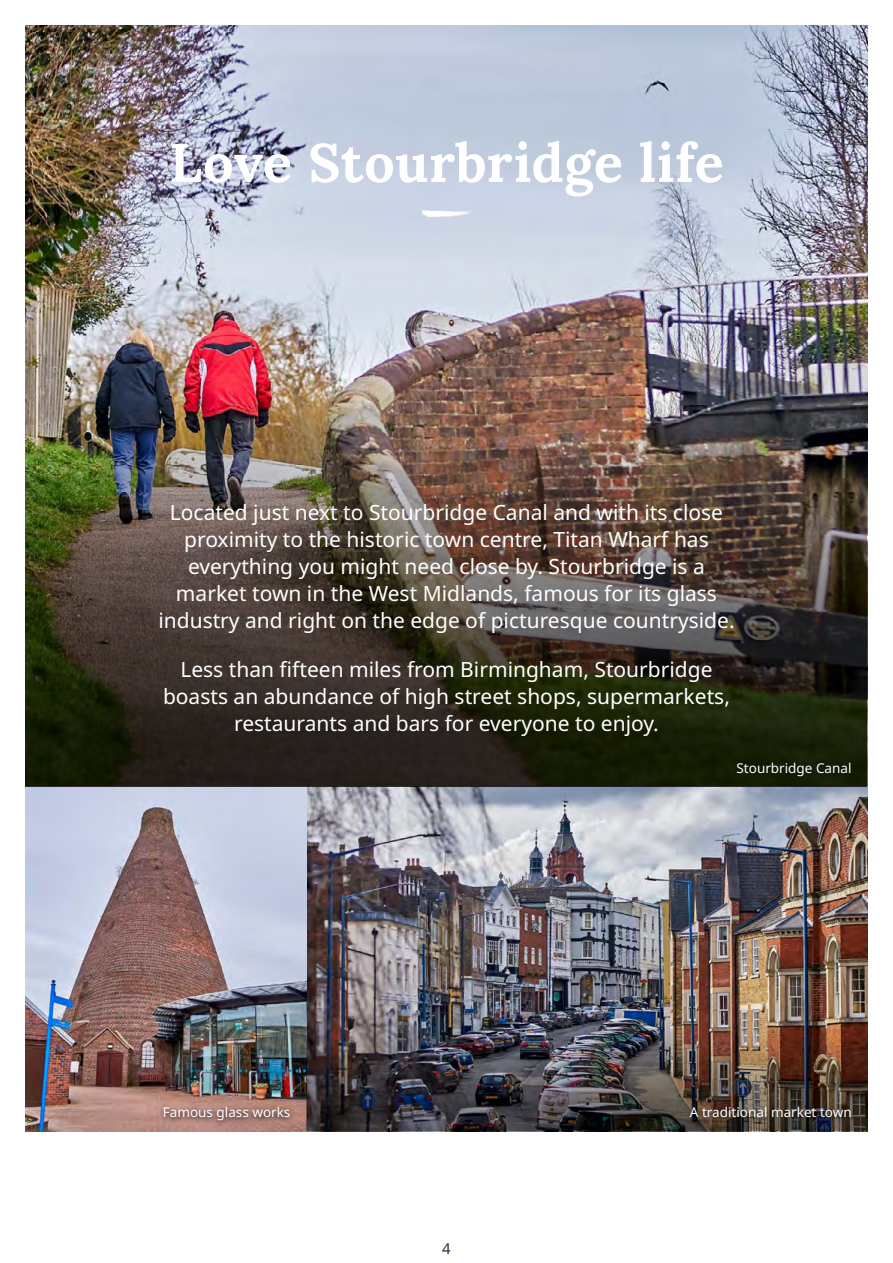
<style>
.page{position:relative;width:893px;height:1263px;background:#fff}
.page>*{position:absolute;margin:0;border:0;box-sizing:border-box;transform-origin:0 0}
.t1{font:700 54px "Lora";letter-spacing:.005em;color:#fff}
.t2{font:21px/27px "Noto Sans";color:#fff;text-align:center}
.t3{font:15px "Noto Sans";color:#3e1e50}
.t4{font:13.5px "Noto Sans";color:#fff}
</style>
<div class="page">
<img style="left:26px;top:26px;width:841px;height:1105px">
<img style="left:26px;top:323px;width:841px;height:464px">
<img style="left:306px;top:1003px;width:561px;height:128px">
<div style="left:733px;top:759px;width:121px;height:21px;background:#141b04"></div>
<div style="left:159px;top:1102px;width:136px;height:25px;background:#000;opacity:.86"></div>
<div style="left:686px;top:1103px;width:168px;height:19px;background:#000;opacity:.41"></div>
<svg style="left:421px;top:210px;width:51px;height:7px"></svg>
<h1 class="t1" style="left:169px;top:122px;width:556px">Love Stourbridge life</h1>
<p class="t2" style="left:158px;top:500px;width:578px">Located just next to Stourbridge Canal and with its close proximity to the historic town centre, Titan Wharf has everything you might need close by. Stourbridge is a market town in the West Midlands, famous for its glass industry and right on the edge of picturesque countryside.</p>
<p class="t2" style="left:163px;top:656px;width:568px">Less than fifteen miles from Birmingham, Stourbridge boasts an abundance of high street shops, supermarkets, restaurants and bars for everyone to enjoy.</p>
<p class="t4" style="left:736px;top:759px;width:116px">Stourbridge Canal</p>
<p class="t4" style="left:163px;top:1103px;width:129px">Famous glass works</p>
<p class="t4" style="left:690px;top:1103px;width:163px">A traditional market town</p>
<p class="t3" style="left:442px;top:1237px;width:10px">4</p>
</div>
